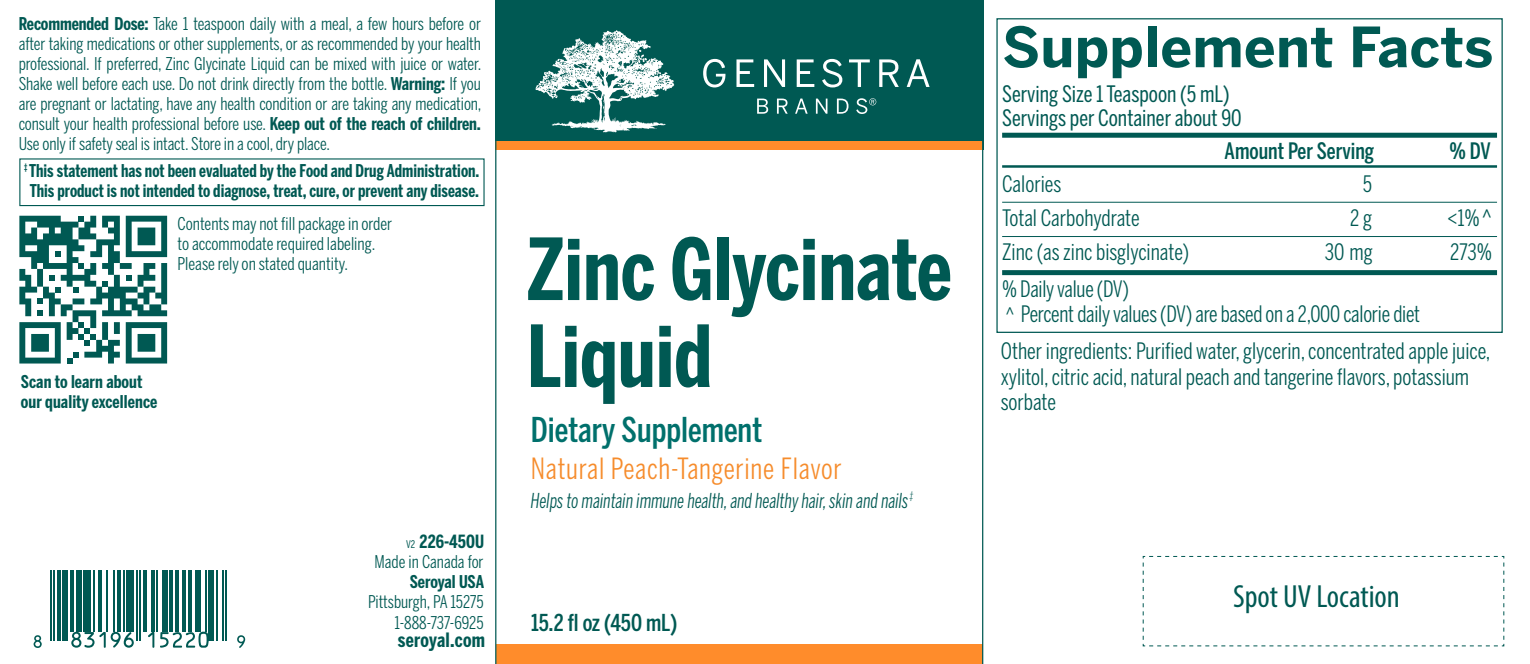
<style>
.page{position:relative;width:1530px;height:664px;background:#fff}
.page>*{position:absolute;margin:0;border:0;box-sizing:border-box;transform-origin:0 0}
.t1{font:700 84.75px/87px "Benton Sans Compressed";color:#005953}
.Basic_Ingredient_Tab{font:700 55px "Benton Sans";letter-spacing:.005em;color:#005953}
.t2{font:500 34px "Benton Sans Comp";color:#00706c}
.Size{font:condensed 32.25px "Myriad Pro";color:#005953}
.t3{font:29px "Benton Sans Compressed";letter-spacing:.025em;color:#f68c2c}
.t4{font:500 23.25px "Benton Sans Comp";letter-spacing:-.005em;color:#005953}
.Other_Ingredients{font:22.5px/25px "Benton Sans Compressed";color:#005953}
.Basic_Ingredient_Tab-2{font:22.5px "Benton Sans Compressed";letter-spacing:-.01em;color:#005953}
.Paragraph_Style_8{font:22.5px "Benton Sans Compressed";color:#005953}
.Paragraph_Style_4{font:22.5px "Benton Sans Compressed";color:#005953}
.Paragraph_Style_2{font:22.5px "Benton Sans Compressed";color:#005953}
.Basic_Ingredient_Tab-3{font:22.5px "Benton Sans Compressed";color:#005953}
.Paragraph_Style_3{font:500 22.5px "Benton Sans Comp";color:#005953}
.t5{font:italic 20.5px "Benton Sans Compressed";color:#005953;scale:.9 1}
.t6{font:700 19.75px "Benton Sans Compressed";letter-spacing:.01em;color:#005953}
.t7{font:700 18px "Benton Sans Compressed";color:#005953}
.Reccomendations___Wa{font:17.5px/20px "Benton Sans Compressed";letter-spacing:-.005em;color:#005953;text-align:justify}
.t8{font:700 17.5px "Benton Sans Compressed";color:#005953;scale:.95 1}
.Item_Name{font:17.5px/20px "Benton Sans Compressed";color:#005953}
.t9{font:700 17.5px/20px "Benton Sans Compressed";color:#005953}
.s1{font-weight:700}
.s2{font-weight:400;font-size:10.5px}
.s3{font-size:20px}
</style>
<div class="page">
<svg style="left:1142px;top:555px;width:363px;height:92px"></svg>
<div style="left:1002px;top:133px;width:495px;height:5px;background:#005953"></div>
<hr style="left:1002px;top:165px;width:495px;height:3px;background:#005953">
<hr style="left:1002px;top:202px;width:495px;height:1px;background:#005953">
<hr style="left:1002px;top:236px;width:495px;height:1px;background:#005953">
<div style="left:1002px;top:270px;width:495px;height:5px;background:#005953"></div>
<div style="left:996px;top:18px;width:507px;height:315px;border:1px solid #005953"></div>
<svg style="left:34px;top:635px;width:8px;height:13px"></svg>
<hr style="left:50px;top:570px;width:2px;height:71px;background:#005953">
<hr style="left:53px;top:570px;width:2px;height:71px;background:#005953">
<hr style="left:57px;top:570px;width:4px;height:71px;background:#005953">
<div style="left:63px;top:570px;width:5px;height:71px;background:#005953"></div>
<hr style="left:70px;top:570px;width:4px;height:62px;background:#005953">
<div style="left:76px;top:570px;width:5px;height:62px;background:#005953"></div>
<div style="left:83px;top:570px;width:8px;height:62px;background:#005953"></div>
<hr style="left:93px;top:570px;width:2px;height:62px;background:#005953">
<hr style="left:98px;top:570px;width:4px;height:62px;background:#005953">
<hr style="left:106px;top:570px;width:2px;height:62px;background:#005953">
<hr style="left:113px;top:570px;width:2px;height:62px;background:#005953">
<hr style="left:117px;top:570px;width:4px;height:62px;background:#005953">
<svg style="left:71px;top:632px;width:63px;height:16px"></svg>
<hr style="left:123px;top:570px;width:1px;height:62px;background:#005953">
<div style="left:126px;top:570px;width:8px;height:62px;background:#005953"></div>
<hr style="left:136px;top:570px;width:2px;height:71px;background:#005953">
<hr style="left:139px;top:570px;width:2px;height:71px;background:#005953">
<svg style="left:148px;top:632px;width:6px;height:16px"></svg>
<hr style="left:143px;top:570px;width:4px;height:62px;background:#005953">
<hr style="left:151px;top:570px;width:4px;height:62px;background:#005953">
<hr style="left:156px;top:570px;width:2px;height:62px;background:#005953">
<div style="left:162px;top:570px;width:6px;height:62px;background:#005953"></div>
<hr style="left:169px;top:570px;width:4px;height:62px;background:#005953">
<hr style="left:175px;top:570px;width:4px;height:62px;background:#005953">
<hr style="left:182px;top:570px;width:4px;height:62px;background:#005953">
<hr style="left:188px;top:570px;width:4px;height:62px;background:#005953">
<svg style="left:160px;top:631px;width:49px;height:16px"></svg>
<div style="left:196px;top:570px;width:5px;height:62px;background:#005953"></div>
<hr style="left:205px;top:570px;width:2px;height:62px;background:#005953">
<div style="left:209px;top:570px;width:5px;height:71px;background:#005953"></div>
<hr style="left:216px;top:570px;width:2px;height:71px;background:#005953">
<hr style="left:222px;top:570px;width:2px;height:71px;background:#005953">
<hr style="left:226px;top:570px;width:1px;height:71px;background:#005953">
<svg style="left:237px;top:635px;width:8px;height:13px"></svg>
<div style="left:495px;top:0;width:488px;height:150px;background:#005953"></div>
<div style="left:496px;top:142px;width:487px;height:8px;background:#ff8c2b"></div>
<div style="left:496px;top:644px;width:486px;height:20px;background:#ff8c2b"></div>
<hr style="left:495px;top:0;width:1px;height:664px;background:#005953">
<hr style="left:982px;top:0;width:1px;height:664px;background:#005953">
<svg style="left:703px;top:59px;width:227px;height:28px"></svg>
<svg style="left:757px;top:98px;width:119px;height:16px"></svg>
<svg style="left:535px;top:30px;width:140px;height:102px"></svg>
<svg style="left:19px;top:216px;width:148px;height:147px"></svg>
<div style="left:19px;top:158px;width:466px;height:48px;border:1px solid #005953"></div>
<p class="Reccomendations___Wa" style="left:19px;top:13px;width:464px"><span class="s1">Recommended Dose:</span> Take 1 teaspoon daily with a meal, a few hours before or after taking medications or other supplements, or as recommended by your health professional. If preferred, Zinc Glycinate Liquid can be mixed with juice or water.<br>Shake well before each use. Do not drink directly from the bottle. <span class="s1">Warning:</span> If you are pregnant or lactating, have any health condition or are taking any medication, consult your health professional before use. <span class="s1">Keep out of the reach of children.<br></span>Use only if safety seal is intact. Store in a cool, dry place.</p>
<p class="t8" style="left:24px;top:160px;width:481px"><sup>‡</sup> This statement has not been evaluated by the Food and Drug Administration.</p>
<p class="t8" style="left:30px;top:180px;width:475px">This product is not intended to diagnose, treat, cure, or prevent any disease.</p>
<p class="Item_Name" style="left:178px;top:213px;width:216px">Contents may not fill package in order to accommodate required labeling.<br>Please rely on stated quantity.</p>
<p class="t9" style="left:21px;top:371px;width:138px">Scan to learn about our quality excellence</p>
<p class="t7" style="left:406px;top:530px;width:79px"><span class="s2">V2</span> 226-450U</p>
<p class="Reccomendations___Wa" style="left:375px;top:551px;width:111px">Made in Canada for</p>
<p class="t9" style="left:410px;top:572px;width:76px">Seroyal USA</p>
<p class="Reccomendations___Wa" style="left:368px;top:592px;width:117px">Pittsburgh, PA 15275</p>
<p class="Reccomendations___Wa" style="left:395px;top:612px;width:90px">1-888-737-6925</p>
<p class="t6" style="left:398px;top:627px;width:89px">seroyal.com</p>
<p class="t1" style="left:527px;top:226px;width:426px">Zinc Glycinate<br>Liquid</p>
<p class="t2" style="left:531px;top:410px;width:233px">Dietary Supplement</p>
<p class="t3" style="left:531px;top:450px;width:312px">Natural Peach-Tangerine Flavor</p>
<p class="t5" style="left:531px;top:488px;width:426px">Helps to maintain immune health, and healthy hair, skin and nails<sup>‡</sup></p>
<p class="t4" style="left:531px;top:609px;width:148px">15.2 fl oz (450 mL)</p>
<p class="Basic_Ingredient_Tab" style="left:1002px;top:14px;width:493px">Supplement Facts</p>
<p class="Basic_Ingredient_Tab-3" style="left:1002px;top:80px;width:229px">Serving Size 1 Teaspoon (5 mL)</p>
<p class="Paragraph_Style_2" style="left:1002px;top:104px;width:241px">Servings per Container about 90</p>
<p class="Paragraph_Style_3" style="left:1225px;top:137px;width:151px">Amount Per Serving</p>
<p class="Paragraph_Style_3" style="left:1450px;top:137px;width:42px">% DV</p>
<p class="Paragraph_Style_8" style="left:1002px;top:170px;width:61px">Calories</p>
<p class="Paragraph_Style_8" style="left:1363px;top:170px;width:11px">5</p>
<p class="Paragraph_Style_8" style="left:1002px;top:204px;width:139px">Total Carbohydrate</p>
<p class="Paragraph_Style_8" style="left:1350px;top:204px;width:23px">2 g</p>
<p class="Paragraph_Style_8" style="left:1448px;top:204px;width:46px">&lt;1%^</p>
<p class="Paragraph_Style_4" style="left:1002px;top:238px;width:189px">Zinc (as zinc bisglycinate)</p>
<p class="Paragraph_Style_4" style="left:1325px;top:238px;width:50px">30 mg</p>
<p class="Paragraph_Style_4" style="left:1450px;top:238px;width:43px">273%</p>
<p class="Basic_Ingredient_Tab-2" style="left:1002px;top:275px;width:128px">% Daily value (DV)</p>
<p class="Basic_Ingredient_Tab-2" style="left:1005px;top:300px;width:416px"><span class="s3">^</span> Percent daily values (DV) are based on a 2,000 calorie diet</p>
<p class="Other_Ingredients" style="left:1001px;top:338px;width:491px">Other ingredients: Purified water, glycerin, concentrated apple juice, xylitol, citric acid, natural peach and tangerine flavors, potassium sorbate</p>
<p class="Size" style="left:1233px;top:577px;width:168px">Spot UV Location</p>
</div>
